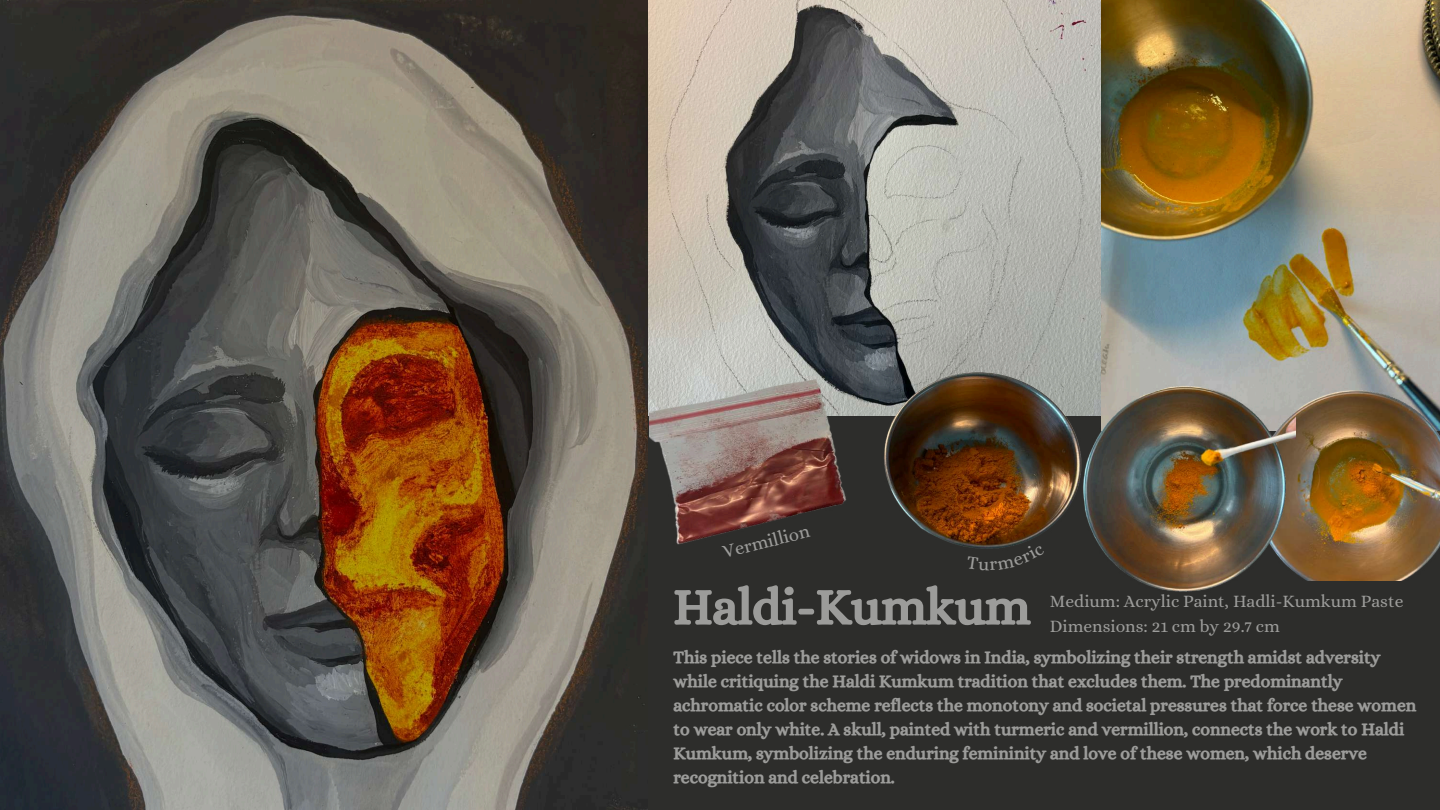
<style>
.page{position:relative;width:1440px;height:810px;background:#2d2d2b}
.page>*{position:absolute;margin:0;border:0;box-sizing:border-box;transform-origin:0 0}
.t1{font:50.4px "CA Generated";color:#9c9c9a}
.t2{font:18.6px "Alice";color:#9c9c9a}
.t3{font:17.6px/24px "CA Generated";color:#9c9c9a}
.t4{font:17.5px/24.5px "Alice";color:#9c9c9a}
</style>
<div class="page">
<img style="left:0;top:0;width:648px;height:810px">
<img style="left:648px;top:0;width:454px;height:416px">
<img style="left:875px;top:352px;width:206px;height:195px">
<img style="left:650px;top:16px;width:225px;height:529px">
<img style="left:1102px;top:0;width:338px;height:381px">
<img style="left:1296px;top:381px;width:144px;height:200px">
<img style="left:1081px;top:284px;width:215px;height:308px">
<svg style="left:967px;top:545px;width:78px;height:4px"></svg>
<p class="t2" style="left:721px;top:542px;width:91px;rotate:-14deg">Vermillion</p>
<h1 class="t1" style="left:673px;top:577px;width:358px">Haldi-Kumkum</h1>
<p class="t4" style="left:1050px;top:589px;width:355px">Medium: Acrylic Paint, Hadli-Kumkum Paste<br>Dimensions: 21 cm by 29.7 cm</p>
<p class="t3" style="left:673px;top:645px;width:744px">This piece tells the stories of widows in India, symbolizing their strength amidst adversity while critiquing the Haldi Kumkum tradition that excludes them. The predominantly achromatic color scheme reflects the monotony and societal pressures that force these women to wear only white. A skull, painted with turmeric and vermillion, connects the work to Haldi Kumkum, symbolizing the enduring femininity and love of these women, which deserve recognition and celebration.</p>
</div>
